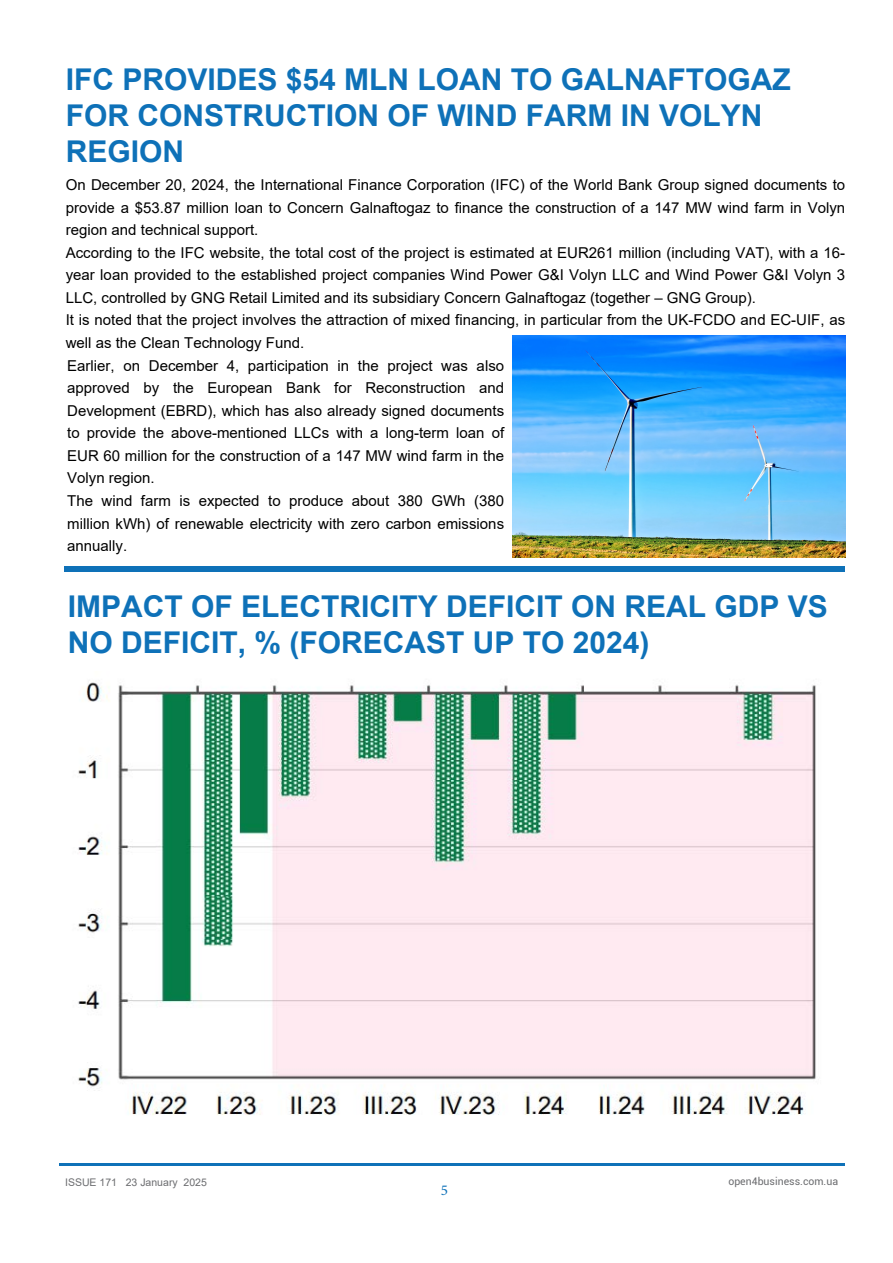
<style>
.page{position:relative;width:893px;height:1263px;background:#fff}
.page>*{position:absolute;margin:0;border:0;box-sizing:border-box;transform-origin:0 0}
.t1{font:700 30px/36px "Arial";color:#0e71b8}
.t2{font:15px/22.5px "Arial";color:#000}
.t3{font:15px "Minion Pro";color:#0e71b8}
.t4{font:10.5px "Arial";color:#6c6d70}
.t5{font:10.5px "Roboto";color:#6c6d70}
</style>
<div class="page">
<hr style="left:60px;top:1163px;width:785px;height:2px;background:#0e71b8">
<div style="left:64px;top:566px;width:780px;height:6px;background:#0e71b8"></div>
<img style="left:78px;top:682px;width:738px;height:433px">
<img style="left:513px;top:336px;width:332px;height:221px">
<h1 class="t1" style="left:66px;top:61px;width:727px">IFC PROVIDES $54 MLN LOAN TO GALNAFTOGAZ<br>FOR CONSTRUCTION OF WIND FARM IN VOLYN<br>REGION</h1>
<p class="t2" style="left:66px;top:174px;width:781px">On December 20, 2024, the International Finance Corporation (IFC) of the World Bank Group signed documents to provide a $53.87 million loan to Concern Galnaftogaz to finance the construction of a 147 MW wind farm in Volyn region and technical support.<br>According to the IFC website, the total cost of the project is estimated at EUR261 million (including VAT), with a 16- year loan provided to the established project companies Wind Power G&amp;I Volyn LLC and Wind Power G&amp;I Volyn 3<br>LLC, controlled by GNG Retail Limited and its subsidiary Concern Galnaftogaz (together – GNG Group).<br>It is noted that the project involves the attraction of mixed financing, in particular from the UK-FCDO and EC-UIF, as well as the Clean Technology Fund.</p>
<p class="t2" style="left:67px;top:354px;width:438px">Earlier, on December 4, participation in the project was also approved by the European Bank for Reconstruction and Development (EBRD), which has also already signed documents to provide the above-mentioned LLCs with a long-term loan of EUR 60 million for the construction of a 147 MW wind farm in the Volyn region.<br>The wind farm is expected to produce about 380 GWh (380 million kWh) of renewable electricity with zero carbon emissions annually.</p>
<h1 class="t1" style="left:68px;top:589px;width:762px">IMPACT OF ELECTRICITY DEFICIT ON REAL GDP VS<br>NO DEFICIT, % (FORECAST UP TO 2024)</h1>
<p class="t4" style="left:65px;top:1175px;width:143px">ISSUE 171 23 January 2025</p>
<p class="t5" style="left:728px;top:1174px;width:111px">open4business.com.ua</p>
<p class="t3" style="left:441px;top:1180px;width:9px">5</p>
</div>
